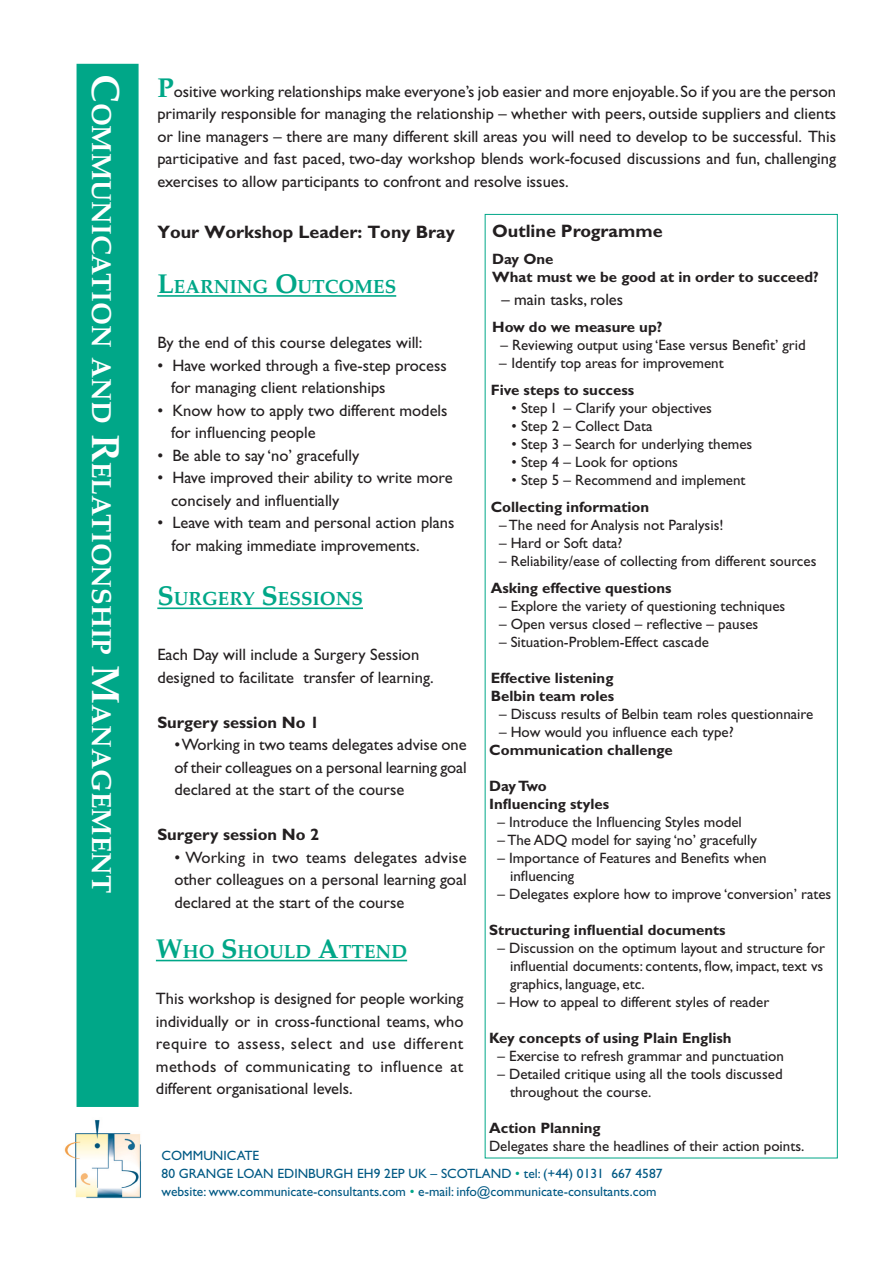
<style>
.page{position:relative;width:893px;height:1263px;background:#fff}
.page>*{position:absolute;margin:0;border:0;box-sizing:border-box;transform-origin:0 0}
.Workshop_Title{font:700 27.3px "Palatino";color:#fff}
.Subtitle{font:700 18.9px "Palatino";color:#00a788}
.Workshop_Leader{font:700 18px "Gill Sans";color:#231f20}
.Programme_Title{font:700 18px "Gill Sans";color:#231f20}
.Body_text{font:16.5px/22.5px "Gill Sans";color:#231f20;text-align:justify}
.Bullet_Points{font:16.5px/22.5px "Gill Sans";color:#231f20;text-align:justify}
.Bullet_Points-2{font:700 16.5px "Gill Sans";color:#231f20}
.Programme_text{font:15px "Gill Sans";color:#231f20}
.Programme_text-2{font:700 15px "Gill Sans";color:#231f20}
.t1{font:13.5px/18px "Gill Sans";color:#005984}
.s1{font-size:39px}
.s2{font-family:"Palatino";font-weight:700;font-size:27px;color:#00a788}
.s3{font-size:27px}
.s4{color:#00a788}
</style>
<div class="page">
<img style="left:64px;top:1120px;width:77px;height:79px">
<div style="left:77px;top:64px;width:62px;height:1043px;background:#00a788;border:2px solid #00a788"></div>
<hr style="left:157px;top:295px;width:239px;height:2px;background:#00a788">
<hr style="left:157px;top:607px;width:206px;height:2px;background:#00a788">
<hr style="left:156px;top:960px;width:251px;height:1px;background:#00a788">
<p class="Workshop_Title" style="left:118px;top:74px;width:820px;rotate:90deg"><span class="s1">C</span>OMMUNICATION AND <span class="s1">R</span>ELATIONSHIP <span class="s1">M</span>ANAGEMENT</p>
<p class="Body_text" style="left:157px;top:80px;width:680px"><span class="s2">P</span>ositive working relationships make everyone’s job easier and more enjoyable. So if you are the person primarily responsible for managing the relationship – whether with peers, outside suppliers and clients or line managers – there are many different skill areas you will need to develop to be successful. This participative and fast paced, two-day workshop blends work-focused discussions and fun, challenging exercises to allow participants to confront and resolve issues.</p>
<p class="Programme_Title" style="left:492px;top:221px;width:172px">Outline Programme</p>
<p class="Programme_text-2" style="left:492px;top:251px;width:63px">Day One</p>
<p class="Programme_text-2" style="left:492px;top:269px;width:328px">What must we be good at in order to succeed?</p>
<p class="Bullet_Points" style="left:501px;top:288px;width:123px">– main tasks, roles</p>
<p class="Programme_text-2" style="left:492px;top:318px;width:172px">How do we measure up?</p>
<p class="Programme_text" style="left:501px;top:336px;width:307px">– Reviewing output using ‘Ease versus Benefit’ grid</p>
<p class="Programme_text" style="left:499px;top:354px;width:226px">– Identify top areas for improvement</p>
<p class="Programme_text-2" style="left:491px;top:381px;width:145px">Five steps to success</p>
<p class="Programme_text" style="left:512px;top:399px;width:202px">• Step I – Clarify your objectives</p>
<p class="Programme_text" style="left:512px;top:417px;width:142px">• Step 2 – Collect Data</p>
<p class="Programme_text" style="left:512px;top:435px;width:242px">• Step 3 – Search for underlying themes</p>
<p class="Programme_text" style="left:512px;top:453px;width:168px">• Step 4 – Look for options</p>
<p class="Programme_text" style="left:512px;top:471px;width:236px">• Step 5 – Recommend and implement</p>
<p class="Programme_text-2" style="left:491px;top:498px;width:160px">Collecting information</p>
<p class="Programme_text" style="left:499px;top:516px;width:226px">– The need for Analysis not Paralysis!</p>
<p class="Programme_text" style="left:499px;top:534px;width:125px">– Hard or Soft data?</p>
<p class="Programme_text" style="left:499px;top:552px;width:319px">– Reliability/ease of collecting from different sources</p>
<p class="Programme_text-2" style="left:491px;top:579px;width:182px">Asking effective questions</p>
<p class="Programme_text" style="left:499px;top:597px;width:288px">– Explore the variety of questioning techniques</p>
<p class="Programme_text" style="left:499px;top:615px;width:261px">– Open versus closed – reflective – pauses</p>
<p class="Programme_text" style="left:499px;top:633px;width:211px">– Situation-Problem-Effect cascade</p>
<p class="Programme_text-2" style="left:491px;top:669px;width:124px">Effective listening</p>
<p class="Programme_text-2" style="left:491px;top:687px;width:125px">Belbin team roles</p>
<p class="Programme_text" style="left:499px;top:705px;width:316px">– Discuss results of Belbin team roles questionnaire</p>
<p class="Programme_text" style="left:499px;top:723px;width:236px">– How would you influence each type?</p>
<p class="Programme_text-2" style="left:489px;top:741px;width:185px">Communication challenge</p>
<p class="Programme_text-2" style="left:489px;top:777px;width:59px">Day Two</p>
<p class="Programme_text-2" style="left:489px;top:795px;width:121px">Influencing styles</p>
<p class="Programme_text" style="left:498px;top:813px;width:246px">– Introduce the Influencing Styles model</p>
<p class="Programme_text" style="left:498px;top:831px;width:261px">– The ADQ model for saying ‘no’ gracefully</p>
<p class="Programme_text" style="left:498px;top:849px;width:271px">– Importance of Features and Benefits when</p>
<p class="Programme_text" style="left:510px;top:867px;width:66px">influencing</p>
<p class="Programme_text" style="left:498px;top:885px;width:335px">– Delegates explore how to improve ‘conversion’ rates</p>
<p class="Programme_text-2" style="left:489px;top:921px;width:238px">Structuring influential documents</p>
<p class="Programme_text" style="left:498px;top:939px;width:329px">– Discussion on the optimum layout and structure for</p>
<p class="Programme_text" style="left:510px;top:957px;width:315px">influential documents: contents, flow, impact, text vs</p>
<p class="Programme_text" style="left:510px;top:975px;width:136px">graphics, language, etc.</p>
<p class="Programme_text" style="left:498px;top:993px;width:273px">– How to appeal to different styles of reader</p>
<p class="Programme_text-2" style="left:489px;top:1029px;width:244px">Key concepts of using Plain English</p>
<p class="Programme_text" style="left:498px;top:1047px;width:288px">– Exercise to refresh grammar and punctuation</p>
<p class="Programme_text" style="left:498px;top:1065px;width:287px">– Detailed critique using all the tools discussed</p>
<p class="Programme_text" style="left:510px;top:1083px;width:143px">throughout the course.</p>
<p class="Programme_text-2" style="left:489px;top:1119px;width:113px">Action Planning</p>
<p class="Programme_text" style="left:489px;top:1137px;width:317px">Delegates share the headlines of their action points.</p>
<p class="Workshop_Leader" style="left:157px;top:221px;width:299px">Your Workshop Leader: Tony Bray</p>
<p class="Subtitle" style="left:157px;top:275px;width:240px"><span class="s3">L</span>EARNING <span class="s3">O</span>UTCOMES</p>
<p class="Body_text" style="left:157px;top:331px;width:267px">By the end of this course delegates will:</p>
<p class="Body_text" style="left:157px;top:354px;width:291px">• Have worked through a five-step process</p>
<p class="Body_text" style="left:171px;top:376px;width:216px">for managing client relationships</p>
<p class="Body_text" style="left:157px;top:399px;width:292px">• Know how to apply two different models</p>
<p class="Body_text" style="left:171px;top:421px;width:146px">for influencing people</p>
<p class="Body_text" style="left:157px;top:444px;width:203px">• Be able to say ‘no’ gracefully</p>
<p class="Body_text" style="left:157px;top:466px;width:297px">• Have improved their ability to write more</p>
<p class="Body_text" style="left:171px;top:489px;width:170px">concisely and influentially</p>
<p class="Body_text" style="left:157px;top:511px;width:299px">• Leave with team and personal action plans</p>
<p class="Body_text" style="left:172px;top:534px;width:250px">for making immediate improvements.</p>
<p class="Subtitle" style="left:157px;top:587px;width:207px"><span class="s3">S</span>URGERY <span class="s3">S</span>ESSIONS</p>
<p class="Bullet_Points" style="left:157px;top:644px;width:263px">Each Day will include a Surgery Session</p>
<p class="Bullet_Points" style="left:157px;top:666px;width:278px">designed to facilitate transfer of learning.</p>
<p class="Bullet_Points-2" style="left:157px;top:712px;width:163px">Surgery session No 1</p>
<p class="Bullet_Points" style="left:174px;top:734px;width:294px">• Working in two teams delegates advise one of their colleagues on a personal learning goal declared at the start of the course</p>
<p class="Bullet_Points-2" style="left:157px;top:825px;width:163px">Surgery session No 2</p>
<p class="Bullet_Points" style="left:174px;top:846px;width:294px">• Working in two teams delegates advise other colleagues on a personal learning goal declared at the start of the course</p>
<p class="Subtitle" style="left:156px;top:940px;width:253px"><span class="s3">W</span>HO <span class="s3">S</span> HOULD <span class="s3">A</span>TTEND</p>
<p class="Body_text" style="left:156px;top:987px;width:309px">This workshop is designed for people working individually or in cross-functional teams, who require to assess, select and use different methods of communicating to influence at different organisational levels.</p>
<p class="t1" style="left:162px;top:1146px;width:502px">COMMUNICATE<br>80 GRANGE LOAN EDINBURGH EH9 2EP UK – SCOTLAND <span class="s4">•</span> tel: (+44) 0131 667 4587</p>
<p class="t1" style="left:162px;top:1182px;width:496px">website: www.communicate-consultants.com <span class="s4">•</span> e-mail: info@communicate-consultants.com</p>
</div>
